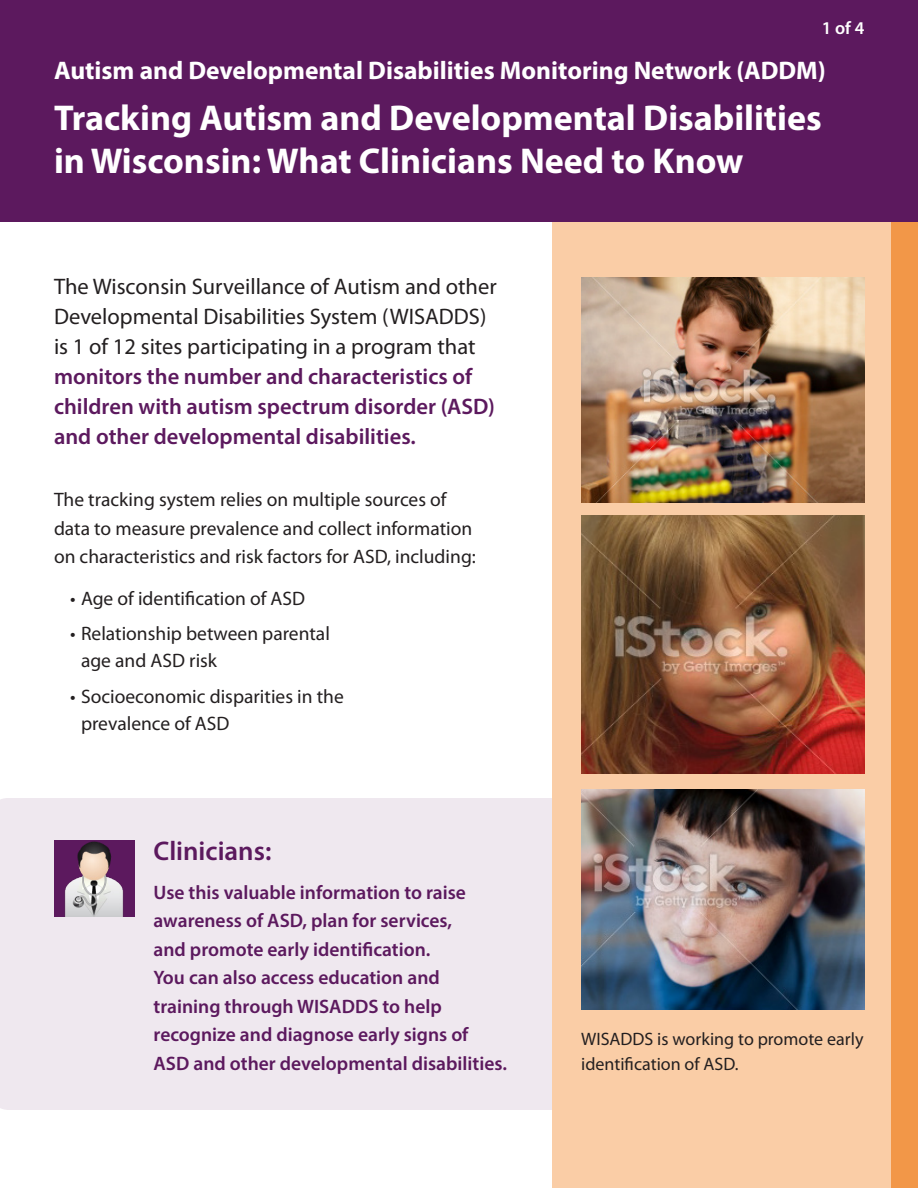
<style>
.page{position:relative;width:918px;height:1188px;background:#fff}
.page>*{position:absolute;margin:0;border:0;box-sizing:border-box;transform-origin:0 0}
.t1{font:700 36px "Myriad Pro";color:#fff}
.t2{font:600 27px "Myriad Pro";color:#5c195e}
.t3{font:700 25.5px "Myriad Pro";color:#fff}
.t4{font:22.5px/30px "Myriad Pro";color:#231f20}
.t5{font:19.5px/28.5px "Myriad Pro";color:#231f20}
.t6{font:600 19.5px/28.5px "Myriad Pro";color:#5c195e}
.t7{font:18px/25.5px "Myriad Pro";color:#231f20}
.t8{font:600 18px "Myriad Pro";color:#fff}
.s1{font-weight:600;color:#5c195e}
</style>
<div class="page">
<div style="left:0;top:798px;width:553px;height:312px;background:#efe8ef"></div>
<div style="left:553px;top:222px;width:365px;height:966px;background:#facda6"></div>
<img style="left:581px;top:278px;width:284px;height:224px">
<img style="left:581px;top:515px;width:284px;height:259px">
<div style="left:0;top:0;width:918px;height:222px;background:#5c195e"></div>
<img style="left:581px;top:789px;width:284px;height:220px">
<div style="left:891px;top:222px;width:27px;height:966px;background:#f29748"></div>
<div style="left:54px;top:840px;width:81px;height:76px;background:#5c195e"></div>
<img style="left:64px;top:841px;width:60px;height:75px">
<p class="t8" style="left:822px;top:17px;width:44px">1 of 4</p>
<p class="t3" style="left:54px;top:54px;width:773px">Autism and Developmental Disabilities Monitoring Network (ADDM)</p>
<p class="t1" style="left:54px;top:94px;width:769px">Tracking Autism and Developmental Disabilities</p>
<p class="t1" style="left:54px;top:138px;width:691px">in Wisconsin: What Clinicians Need to Know</p>
<p class="t4" style="left:54px;top:271px;width:444px">The Wisconsin Surveillance of Autism and other Developmental Disabilities System (WISADDS) is 1 of 12 sites participating in a program that <span class="s1">monitors the number and characteristics of children with autism spectrum disorder (ASD) and other developmental disabilities.</span></p>
<p class="t5" style="left:54px;top:485px;width:423px">The tracking system relies on multiple sources of data to measure prevalence and collect information on characteristics and risk factors for ASD, including:</p>
<p class="t5" style="left:70px;top:584px;width:236px">• Age of identification of ASD</p>
<p class="t5" style="left:81px;top:620px;width:250px;line-height:27px;text-indent:-11px">• Relationship between parental age and ASD risk</p>
<p class="t5" style="left:81px;top:682px;width:264px;line-height:27px;text-indent:-11px">• Socioeconomic disparities in the prevalence of ASD</p>
<p class="t2" style="left:154px;top:834px;width:119px">Clinicians:</p>
<p class="t6" style="left:154px;top:877px;width:355px">Use this valuable information to raise awareness of ASD, plan for services,<br>and promote early identification.<br>You can also access education and training through WISADDS to help recognize and diagnose early signs of ASD and other developmental disabilities.</p>
<p class="t7" style="left:581px;top:1025px;width:284px">WISADDS is working to promote early identification of ASD.</p>
</div>
